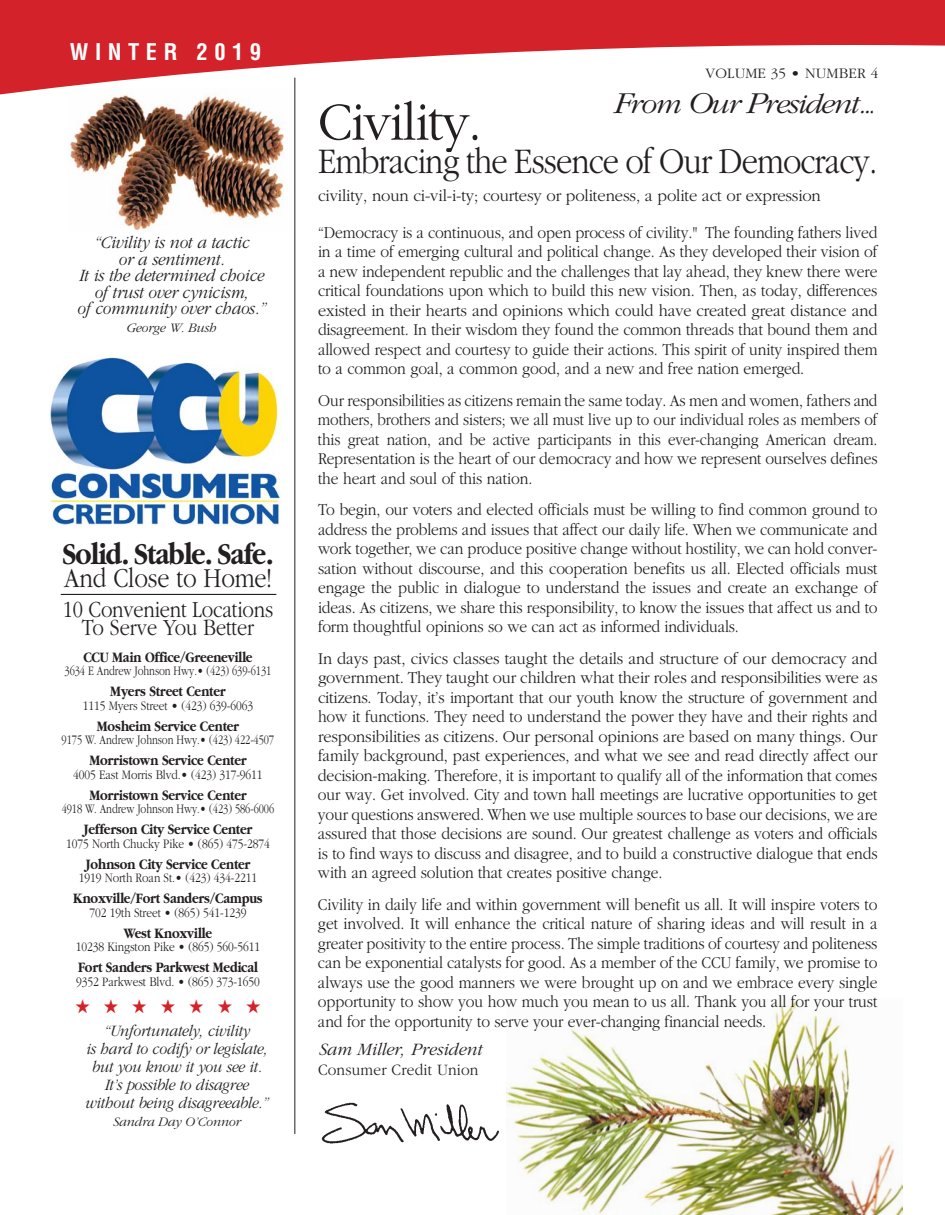
<style>
.page{position:relative;width:945px;height:1215px;background:#fff}
.page>*{position:absolute;margin:0;border:0;box-sizing:border-box;transform-origin:0 0}
.t1{font:300 55.5px "Garamond";letter-spacing:-.03em;color:#231f20}
.t2{font:300 37.5px "Garamond";letter-spacing:-.025em;color:#231f20;scale:.87 1}
.t3{font:700 31.5px "Garamond";letter-spacing:-.035em;color:#231f20;scale:.85 1}
.t4{font:italic 300 28.5px "Garamond";letter-spacing:-.055em;color:#231f20;scale:1.1 1}
.t5{font:300 28.5px "Garamond";letter-spacing:-.005em;color:#231f20;scale:.85 1}
.t6{font:300 24px/18px "Garamond";letter-spacing:-.01em;color:#231f20;text-align:center;scale:.85 1}
.t7{font:700 condensed 22.5px "Helvetica";letter-spacing:.29em;color:#fff}
.t8{font:19.5px "Zapf Dingbats";color:#d32229;scale:.95 1}
.t9{font:italic 300 18px/16.5px "Garamond";letter-spacing:-.015em;color:#231f20;text-align:center;scale:.94 1}
.t10{font:italic 300 18px "Garamond";letter-spacing:-.015em;color:#231f20}
.t11{font:300 17.25px/19.5px "Garamond";letter-spacing:-.005em;color:#231f20;text-align:justify;scale:.9 1}
.t12{font:300 17.25px/19.5px "Garamond";letter-spacing:-.005em;color:#231f20;text-align:justify;scale:.94 1}
.t13{font:300 17.25px/36.8px "Garamond";letter-spacing:-.005em;color:#231f20;scale:.96 1}
.t14{font:italic 300 16.5px/18px "Garamond";letter-spacing:-.015em;color:#231f20;text-align:center;scale:.94 1}
.t15{font:300 16.5px "Garamond";letter-spacing:.015em;color:#231f20;scale:.93 1}
.t16{font:700 15px "Garamond";letter-spacing:-.015em;color:#231f20;scale:.85 1}
.t17{font:300 15px "Garamond";letter-spacing:.015em;color:#231f20}
.t18{font:300 13.5px "Garamond";letter-spacing:-.005em;color:#231f20;scale:.85 1}
.t19{font:300 13.5px "Garamond";letter-spacing:-.005em;color:#231f20;scale:.77 1}
.t20{font:italic 300 13.5px "Garamond";letter-spacing:-.015em;color:#231f20}
.s1{font-size:31.5px}
.s2{font-family:"Trajan";font-weight:400;font-style:normal;font-size:22.5px;color:#fff}
</style>
<div class="page">
<div style="left:0;top:0;width:945px;height:112px;background:#d32229"></div>
<svg style="left:0;top:45px;width:945px;height:71px;fill:#fff"></svg>
<hr style="left:294px;top:78px;width:1px;height:1056px;background:#231f20">
<img style="left:321px;top:1102px;width:178px;height:42px">
<img style="left:68px;top:89px;width:221px;height:142px">
<img style="left:506px;top:999px;width:397px;height:216px">
<img style="left:50px;top:357px;width:232px;height:169px">
<hr style="left:61px;top:594px;width:215px;height:1px;background:#231f20">
<p class="t7" style="left:70px;top:44px;width:193px">WINTER 2019</p>
<p class="t9" style="left:77px;top:236px;width:202px">“Civility is not a tactic<br>or a sentiment.<br>It is the determined choice of trust over cynicism,<br>of community over chaos.”</p>
<p class="t20" style="left:126px;top:323px;width:92px">George W. Bush</p>
<p class="t3" style="left:62px;top:542px;width:250px">Solid. Stable. Safe.</p>
<p class="t5" style="left:64px;top:566px;width:246px">And Close to Home!</p>
<p class="t6" style="left:63px;top:602px;width:249px">10 Convenient Locations<br>To Serve You Better</p>
<p class="t16" style="left:83px;top:651px;width:201px">CCU Main Office/Greeneville</p>
<p class="t19" style="left:65px;top:666px;width:270px">3634 E Andrew Johnson Hwy.• (423) 639-6131</p>
<p class="t16" style="left:110px;top:685px;width:137px">Myers Street Center</p>
<p class="t18" style="left:83px;top:700px;width:202px">1115 Myers Street • (423) 639-6063</p>
<p class="t16" style="left:97px;top:720px;width:169px">Mosheim Service Center</p>
<p class="t19" style="left:62px;top:735px;width:278px">9175 W. Andrew Johnson Hwy.• (423) 422-4507</p>
<p class="t16" style="left:89px;top:754px;width:186px">Morristown Service Center</p>
<p class="t18" style="left:73px;top:769px;width:224px">4005 East Morris Blvd.• (423) 317-9611</p>
<p class="t16" style="left:89px;top:789px;width:186px">Morristown Service Center</p>
<p class="t19" style="left:62px;top:804px;width:278px">4918 W. Andrew Johnson Hwy.• (423) 586-6006</p>
<p class="t16" style="left:84px;top:823px;width:200px">Jefferson City Service Center</p>
<p class="t18" style="left:66px;top:838px;width:241px">1075 North Chucky Pike • (865) 475-2874</p>
<p class="t16" style="left:85px;top:858px;width:196px">Johnson City Service Center</p>
<p class="t18" style="left:79px;top:873px;width:211px">1919 North Roan St.• (423) 434-2211</p>
<p class="t16" style="left:73px;top:892px;width:225px">Knoxville/Fort Sanders/Campus</p>
<p class="t18" style="left:90px;top:907px;width:186px">702 19th Street • (865) 541-1239</p>
<p class="t16" style="left:124px;top:927px;width:105px">West Knoxville</p>
<p class="t18" style="left:76px;top:942px;width:218px">10238 Kingston Pike • (865) 560-5611</p>
<p class="t16" style="left:78px;top:961px;width:213px">Fort Sanders Parkwest Medical</p>
<p class="t18" style="left:76px;top:976px;width:217px">9352 Parkwest Blvd. • (865) 373-1650</p>
<p class="t8" style="left:75px;top:997px;width:197px">★★★★★★★</p>
<p class="t14" style="left:85px;top:1023px;width:197px">“Unfortunately, civility<br>is hard to codify or legislate, but you know it you see it.<br>It’s possible to disagree without being disagreeable.”</p>
<p class="t20" style="left:112px;top:1117px;width:129px">Sandra Day O’Connor</p>
<p class="t17" style="left:706px;top:68px;width:174px">VOLUME 35 • NUMBER 4</p>
<p class="t4" style="left:612px;top:93px;width:243px"><span class="s1">F</span>rom <span class="s1">O</span>ur <span class="s1">P</span>resident...<span class="s2">.</span></p>
<p class="t1" style="left:318px;top:100px;width:166px">Civility.</p>
<p class="t2" style="left:318px;top:146px;width:645px">Embracing the Essence of Our Democracy.</p>
<p class="t13" style="left:318px;top:179px;width:584px">civility, noun ci-vil-i-ty; courtesy or politeness, a polite act or expression “Democracy is a continuous, and open process of civility." The founding fathers lived</p>
<p class="t11" style="left:318px;top:243px;width:623px">in a time of emerging cultural and political change. As they developed their vision of a new independent republic and the challenges that lay ahead, they knew there were critical foundations upon which to build this new vision. Then, as today, differences existed in their hearts and opinions which could have created great distance and disagreement. In their wisdom they found the common threads that bound them and allowed respect and courtesy to guide their actions. This spirit of unity inspired them to a common goal, a common good, and a new and free nation emerged.</p>
<p class="t11" style="left:318px;top:392px;width:623px">Our responsibilities as citizens remain the same today. As men and women, fathers and mothers, brothers and sisters; we all must live up to our individual roles as members of this great nation, and be active participants in this ever-changing American dream.<br>Representation is the heart of our democracy and how we represent ourselves defines the heart and soul of this nation.</p>
<p class="t11" style="left:318px;top:501px;width:623px">To begin, our voters and elected officials must be willing to find common ground to address the problems and issues that affect our daily life. When we communicate and work together, we can produce positive change without hostility, we can hold conver&shy;sation without discourse, and this cooperation benefits us all. Elected officials must engage the public in dialogue to understand the issues and create an exchange of ideas. As citizens, we share this responsibility, to know the issues that affect us and to form thoughtful opinions so we can act as informed individuals.</p>
<p class="t12" style="left:318px;top:650px;width:597px">In days past, civics classes taught the details and structure of our democracy and government. They taught our children what their roles and responsibilities were as citizens. Today, it’s important that our youth know the structure of government and how it functions. They need to understand the power they have and their rights and responsibilities as citizens. Our personal opinions are based on many things. Our family background, past experiences, and what we see and read directly affect our decision-making. Therefore, it is important to qualify all of the information that comes our way. Get involved. City and town hall meetings are lucrative opportunities to get your questions answered. When we use multiple sources to base our decisions, we are assured that those decisions are sound. Our greatest challenge as voters and officials is to find ways to discuss and disagree, and to build a constructive dialogue that ends with an agreed solution that creates positive change.</p>
<p class="t11" style="left:318px;top:896px;width:623px">Civility in daily life and within government will benefit us all. It will inspire voters to get involved. It will enhance the critical nature of sharing ideas and will result in a greater positivity to the entire process. The simple traditions of courtesy and politeness can be exponential catalysts for good. As a member of the CCU family, we promise to always use the good manners we were brought up on and we embrace every single opportunity to show you how much you mean to us all. Thank you all for your trust and for the opportunity to serve your ever-changing financial needs.</p>
<p class="t10" style="left:318px;top:1043px;width:165px">Sam Miller, President</p>
<p class="t15" style="left:318px;top:1063px;width:174px">Consumer Credit Union</p>
</div>
